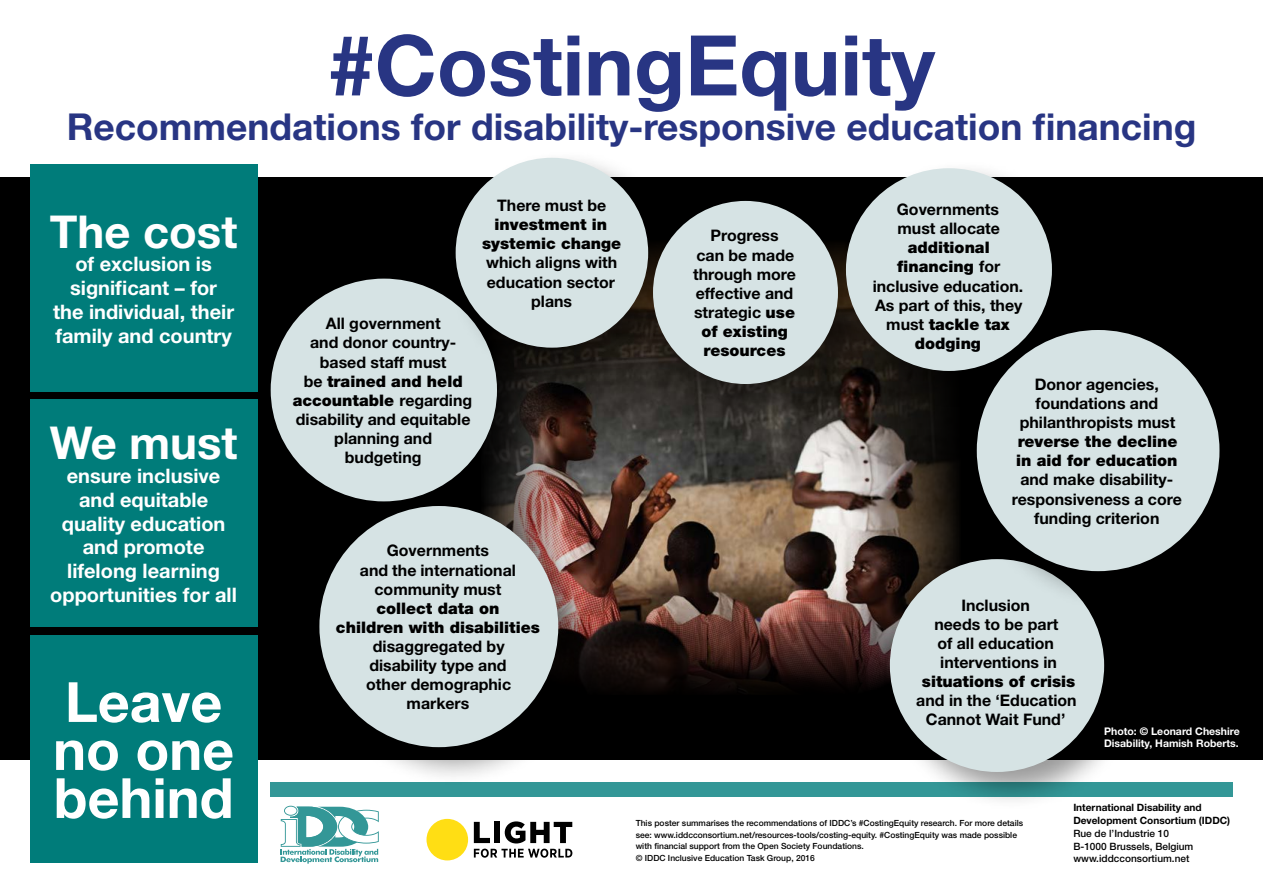
<style>
.page{position:relative;width:1263px;height:893px;background:#fff}
.page>*{position:absolute;margin:0;border:0;box-sizing:border-box;transform-origin:0 0}
.t1{font:700 83.85px "Helvetica Neue";color:#283583}
.t2{font:700 55.5px/48px "Helvetica Neue";color:#fff}
.t3{font:700 45.45px "Helvetica Neue";color:#fff}
.t4{font:700 37.2px "Helvetica Neue";color:#283583}
.t5{font:700 19.95px/23.7px "Helvetica Neue";color:#fff;text-align:center}
.t6{font:700 15.9px/19px "Helvetica Neue";color:#000;text-align:center}
.t7{font:700 10.5px "Helvetica Neue";color:#fff}
.t8{font:500 10.05px/12.8px "Helvetica Neue";color:#000}
.t9{font:500 8.55px/11.7px "Helvetica Neue";color:#000}
.s1{font-weight:900}
.s2{font-weight:700}
</style>
<div class="page">
<div style="left:0;top:177px;width:1263px;height:583px;background:#000"></div>
<div style="left:30px;top:164px;width:227px;height:228px;background:#007c7a"></div>
<div style="left:30px;top:400px;width:227px;height:227px;background:#007c7a"></div>
<div style="left:30px;top:635px;width:227px;height:227px;background:#007c7a"></div>
<div style="left:271px;top:782px;width:962px;height:15px;background:#339797"></div>
<img style="left:536px;top:386px;width:422px;height:306px">
<div style="left:262px;top:270px;width:274px;height:270px;background:#000;opacity:.4"></div>
<div style="left:271px;top:279px;width:226px;height:222px;background:#d6e3e4;border-radius:50%"></div>
<div style="left:311px;top:497px;width:286px;height:289px;background:#000;opacity:.4"></div>
<div style="left:319px;top:506px;width:239px;height:241px;background:#d6e3e4;border-radius:50%"></div>
<div style="left:447px;top:149px;width:240px;height:237px;background:#000;opacity:.4"></div>
<div style="left:456px;top:158px;width:192px;height:190px;background:#d6e3e4;border-radius:50%"></div>
<div style="left:644px;top:192px;width:233px;height:230px;background:#000;opacity:.4"></div>
<div style="left:653px;top:201px;width:185px;height:183px;background:#d6e3e4;border-radius:50%"></div>
<div style="left:837px;top:159px;width:254px;height:250px;background:#000;opacity:.4"></div>
<div style="left:846px;top:168px;width:206px;height:203px;background:#d6e3e4;border-radius:50%"></div>
<div style="left:881px;top:550px;width:262px;height:261px;background:#000;opacity:.4"></div>
<div style="left:890px;top:559px;width:214px;height:213px;background:#d6e3e4;border-radius:50%"></div>
<div style="left:968px;top:321px;width:290px;height:289px;background:#000;opacity:.4"></div>
<div style="left:977px;top:330px;width:242px;height:241px;background:#d6e3e4;border-radius:50%"></div>
<svg style="left:281px;top:806px;width:98px;height:58px"></svg>
<div style="left:426px;top:819px;width:42px;height:41px;background:#ffde14;border-radius:50%"></div>
<svg style="left:474px;top:822px;width:16px;height:21px"></svg>
<div style="left:494px;top:822px;width:6px;height:21px;background:#000"></div>
<svg style="left:505px;top:821px;width:67px;height:22px"></svg>
<svg style="left:474px;top:849px;width:98px;height:9px"></svg>
<h1 class="t1" style="left:328px;top:14px;width:608px">#CostingEquity</h1>
<h2 class="t4" style="left:67px;top:104px;width:1131px">Recommendations for disability-responsive education financing</h2>
<p class="t3" style="left:50px;top:203px;width:189px">The cost</p>
<p class="t5" style="left:53px;top:252px;width:182px">of exclusion is significant – for the individual, their family and country</p>
<p class="t3" style="left:50px;top:415px;width:189px">We must</p>
<p class="t5" style="left:50px;top:464px;width:188px">ensure inclusive and equitable quality education and promote lifelong learning opportunities for all</p>
<p class="t2" style="left:53px;top:677px;width:182px">Leave no one behind</p>
<p class="t6" style="left:293px;top:314px;width:181px">All government<br>and donor country&shy;based staff must<br>be <span class="s1">trained and held accountable</span> regarding disability and equitable planning and<br>budgeting</p>
<p class="t6" style="left:482px;top:196px;width:141px">There must be <span class="s1">investment in systemic change </span>which aligns with education sector plans</p>
<p class="t6" style="left:336px;top:541px;width:205px">Governments<br>and the international community must<br><span class="s1">collect data on<br>children with disabilities </span>disaggregated by<br>disability type and<br>other demographic markers</p>
<p class="t6" style="left:693px;top:226px;width:104px">Progress<br>can be made through more effective and strategic <span class="s1">use of existing resources</span></p>
<p class="t6" style="left:873px;top:200px;width:152px">Governments<br>must allocate <span class="s1">additional financing</span> for inclusive education.<br>As part of this, they must <span class="s1">tackle tax dodging</span></p>
<p class="t6" style="left:1012px;top:374px;width:172px">Donor agencies, foundations and philanthropists must <span class="s1">reverse the decline in aid for education </span>and make disability&shy;responsiveness a core funding criterion</p>
<p class="t6" style="left:916px;top:595px;width:162px">Inclusion<br>needs to be part<br>of all education interventions in <span class="s1">situations of crisis </span>and in the ‘Education<br>Cannot Wait Fund’</p>
<p class="t7" style="left:1104px;top:724px;width:137px">Photo: © Leonard Cheshire</p>
<p class="t7" style="left:1104px;top:737px;width:136px">Disability, Hamish Roberts.</p>
<p class="t9" style="left:636px;top:817px;width:389px">This poster summarises the recommendations of IDDC’s #CostingEquity research. For more details see: www.iddcconsortium.net/resources-tools/costing-equity. #CostingEquity was made possible with financial support from the Open Society Foundations.<br>© IDDC Inclusive Education Task Group, 2016</p>
<p class="t8" style="left:1073px;top:801px;width:158px"><span class="s2">International Disability and<br>Development Consortium (IDDC)<br></span>Rue de l’Industrie 10<br>B-1000 Brussels, Belgium www.iddcconsortium.net</p>
</div>
